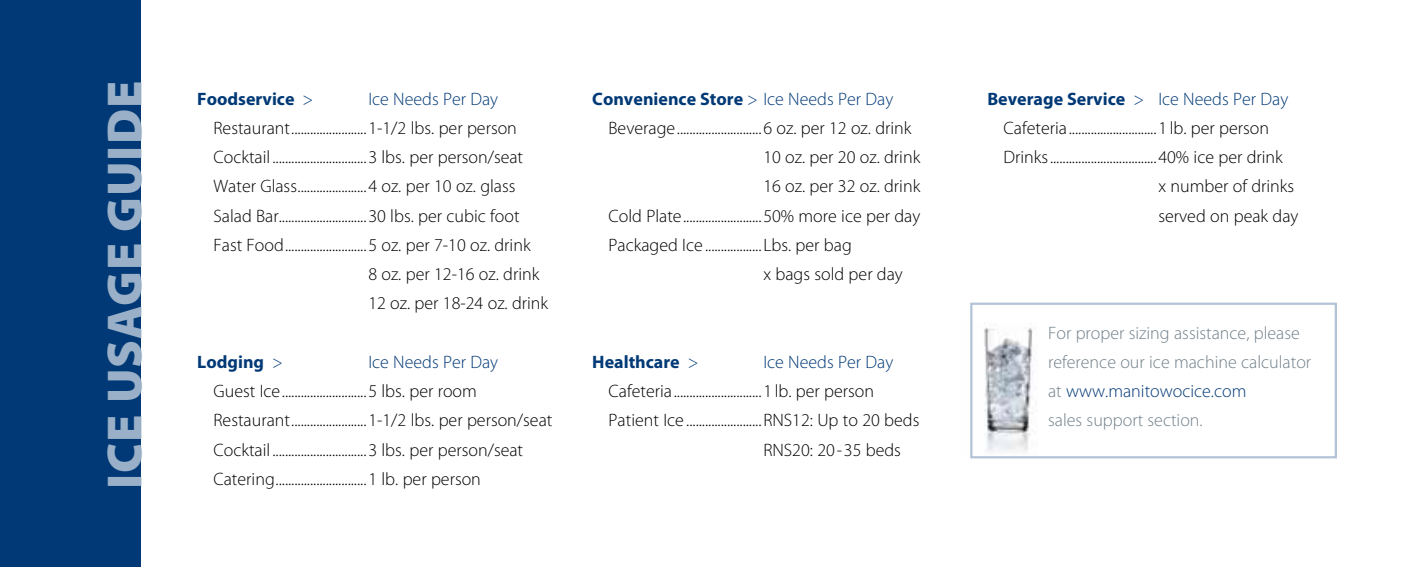
<style>
.page{position:relative;width:1418px;height:567px;background:#fff}
.page>*{position:absolute;margin:0;border:0;box-sizing:border-box;transform-origin:0 0}
.t1{font:900 49.73px "Myriad Pro";letter-spacing:.02em;color:#99b0c8}
.t2{font:300 18px/29.2px "Myriad Pro";color:#000}
.t3{font:300 18px/29.2px "Myriad Pro";color:#72808a}
.t4{font:700 18px "Myriad Pro";color:#003976}
.t5{font:300 18px "Myriad Pro";color:#003976}
.s1{font-weight:300}
.s2{color:#003976}
</style>
<div class="page">
<div style="left:0;top:0;width:141px;height:567px;background:#003976"></div>
<img style="left:984px;top:327px;width:49px;height:125px">
<div style="left:970px;top:303px;width:366px;height:155px;border:2px solid #b3c3d6"></div>
<h1 class="t1" style="left:92px;top:489px;width:409px;rotate:-90deg">ICE USAGE GUIDE</h1>
<p class="t4" style="left:197px;top:87px;width:117px">Foodservice <span class="s1">&gt;</span></p>
<p class="t5" style="left:368px;top:89px;width:131px">Ice Needs Per Day</p>
<p class="t2" style="left:213px;top:114px;width:305px">Restaurant........................1-1/2 lbs. per person</p>
<p class="t2" style="left:213px;top:143px;width:311px">Cocktail ..............................3 lbs. per person/seat</p>
<p class="t2" style="left:213px;top:172px;width:303px">Water Glass......................4 oz. per 10 oz. glass</p>
<p class="t2" style="left:213px;top:201px;width:307px">Salad Bar............................30 lbs. per cubic foot</p>
<p class="t2" style="left:213px;top:231px;width:318px">Fast Food..........................5 oz. per 7-10 oz. drink</p>
<p class="t2" style="left:368px;top:260px;width:172px">8 oz. per 12-16 oz. drink</p>
<p class="t2" style="left:368px;top:289px;width:181px">12 oz. per 18-24 oz. drink</p>
<p class="t4" style="left:197px;top:350px;width:87px">Lodging <span class="s1">&gt;</span></p>
<p class="t5" style="left:368px;top:352px;width:131px">Ice Needs Per Day</p>
<p class="t2" style="left:213px;top:377px;width:340px">Guest Ice...........................5 lbs. per room Restaurant........................1-1/2 lbs. per person/seat Cocktail ..............................3 lbs. per person/seat Catering.............................1 lb. per person</p>
<p class="t4" style="left:592px;top:87px;width:302px">Convenience Store <span class="s1">&gt; Ice Needs Per Day</span></p>
<p class="t2" style="left:608px;top:114px;width:304px">Beverage...........................6 oz. per 12 oz. drink</p>
<p class="t2" style="left:763px;top:143px;width:158px">10 oz. per 20 oz. drink</p>
<p class="t2" style="left:763px;top:172px;width:158px">16 oz. per 32 oz. drink</p>
<p class="t2" style="left:608px;top:201px;width:313px">Cold Plate.........................50% more ice per day</p>
<p class="t2" style="left:608px;top:231px;width:245px">Packaged Ice ..................Lbs. per bag</p>
<p class="t2" style="left:763px;top:260px;width:141px">x bags sold per day</p>
<p class="t4" style="left:592px;top:350px;width:108px">Healthcare <span class="s1">&gt;</span></p>
<p class="t5" style="left:763px;top:352px;width:131px">Ice Needs Per Day</p>
<p class="t2" style="left:608px;top:377px;width:267px">Cafeteria............................1 lb. per person</p>
<p class="t2" style="left:608px;top:406px;width:312px">Patient Ice ........................RNS12: Up to 20 beds</p>
<p class="t2" style="left:763px;top:435px;width:139px">RNS20: 20-35 beds</p>
<p class="t4" style="left:987px;top:87px;width:302px">Beverage Service <span class="s1">&gt; Ice Needs Per Day</span></p>
<p class="t2" style="left:1003px;top:114px;width:267px">Cafeteria............................1 lb. per person</p>
<p class="t2" style="left:1003px;top:143px;width:281px">Drinks..................................40% ice per drink</p>
<p class="t2" style="left:1158px;top:172px;width:137px">x number of drinks</p>
<p class="t2" style="left:1158px;top:201px;width:141px">served on peak day</p>
<p class="t3" style="left:1048px;top:318px;width:265px">For proper sizing assistance, please reference our ice machine calculator at <span class="s2">www.manitowocice.com<br></span>sales support section.</p>
</div>
